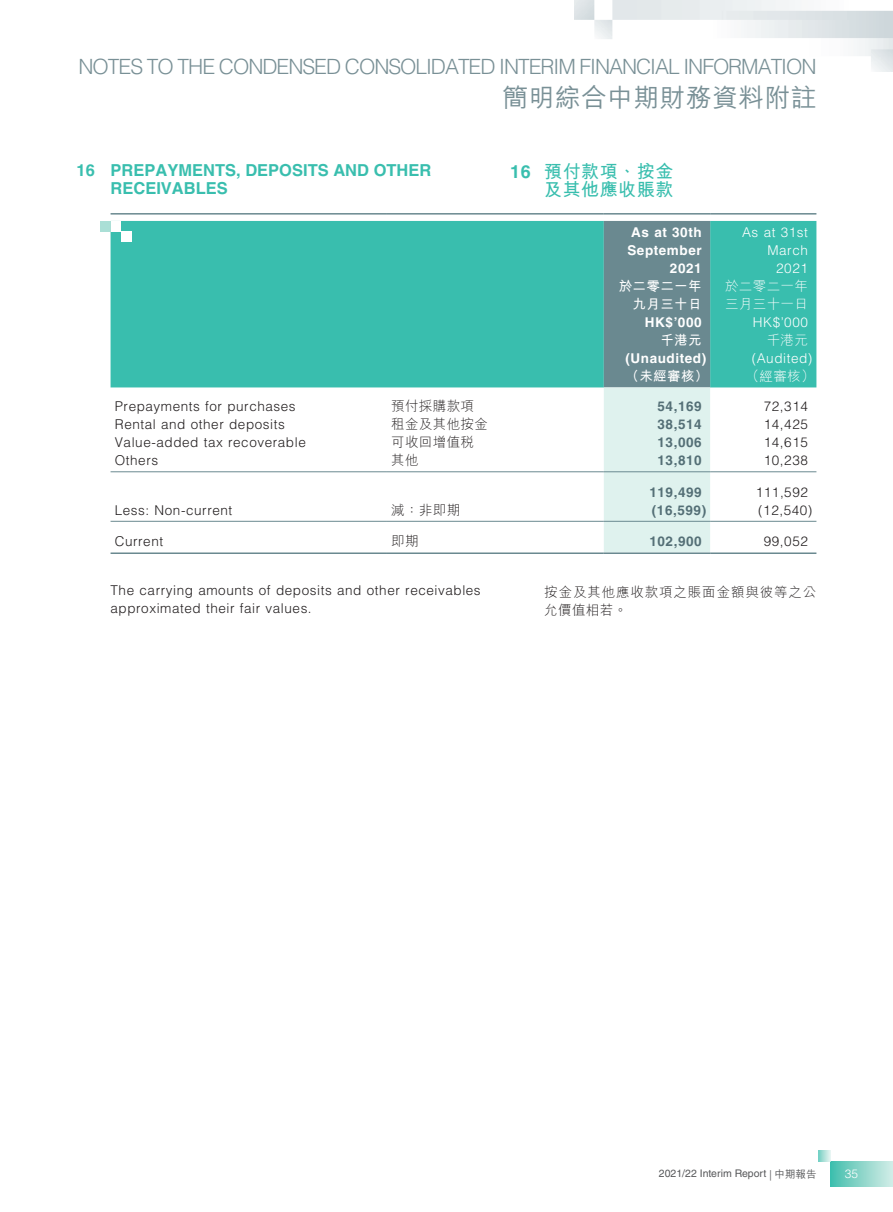
<style>
.page{position:relative;width:893px;height:1212px;background:#fff}
.page>*{position:absolute;margin:0;border:0;box-sizing:border-box;transform-origin:0 0}
.t1{font:500 25.5px "M Hei HK";letter-spacing:.03em;color:#799096}
.t2{font:300 21px "Helvetica LT Std";letter-spacing:-.05em;color:#799096}
._8__標題--C{font:700 18px "M Hei HK";letter-spacing:.03em;color:#39beae}
._3__標題{font:700 16.5px/18px "Helvetica LT Std";color:#39beae}
._1__內文{font:300 13.5px/18px "Helvetica LT Std";letter-spacing:.04em;color:#231f20}
._1__內文-2{font:700 13.5px "Helvetica LT Std";letter-spacing:.04em;color:#546f76}
._1__內文-3{font:700 13.5px "Helvetica LT Std";letter-spacing:.04em;color:#fff}
._1__內文-4{font:300 13.5px "Helvetica LT Std";letter-spacing:.04em;color:#fff}
._6__內文--C{font:300 13.5px "M Hei HK";letter-spacing:.03em;color:#231f20}
._6__內文--C-2{font:300 13.5px/18px "M Hei HK";letter-spacing:.065em;color:#231f20}
._6__內文--C-3{font:700 13.5px "M Hei HK";letter-spacing:.03em;color:#fff}
._6__內文--C-4{font:300 13.5px "M Hei HK";letter-spacing:.03em;color:#fff}
.t3{font:300 12px "Helvetica LT Std";color:#fff}
.t4{font:10.5px "Helvetica LT Std";color:#57585a}
.s1{font-family:"Helvetica LT Std"}
.s2{font-weight:300}
.s3{font-family:"M Hei HK";font-weight:500}
</style>
<div class="page">
<img style="left:574px;top:0;width:319px;height:71px">
<div style="left:830px;top:1161px;width:63px;height:25px;background:linear-gradient(to right,#41beac,#d5ede7)"></div>
<svg style="left:819px;top:1150px;width:11px;height:11px"></svg>
<div style="left:111px;top:221px;width:705px;height:166px;background:#39beae"></div>
<svg style="left:604px;top:221px;width:106px;height:331px;background:#a3bcbe"></svg>
<hr style="left:111px;top:213px;width:276px;height:2px;background:#6a8990">
<hr style="left:387px;top:213px;width:217px;height:2px;background:#6a8990">
<hr style="left:604px;top:213px;width:106px;height:2px;background:#6a8990">
<hr style="left:710px;top:213px;width:106px;height:2px;background:#6a8990">
<hr style="left:111px;top:471px;width:276px;height:1px;background:#6a8990">
<hr style="left:387px;top:471px;width:217px;height:1px;background:#6a8990">
<hr style="left:604px;top:471px;width:106px;height:1px;background:#6a8990">
<hr style="left:710px;top:471px;width:106px;height:1px;background:#6a8990">
<hr style="left:111px;top:521px;width:276px;height:1px;background:#6a8990">
<hr style="left:387px;top:521px;width:217px;height:1px;background:#6a8990">
<hr style="left:604px;top:521px;width:106px;height:1px;background:#6a8990">
<hr style="left:710px;top:521px;width:106px;height:1px;background:#6a8990">
<hr style="left:111px;top:552px;width:276px;height:2px;background:#6a8990">
<hr style="left:387px;top:552px;width:217px;height:2px;background:#6a8990">
<hr style="left:604px;top:552px;width:106px;height:2px;background:#6a8990">
<hr style="left:710px;top:552px;width:106px;height:2px;background:#6a8990">
<div style="left:110px;top:221px;width:11px;height:10px;background:#fff"></div>
<div style="left:100px;top:221px;width:10px;height:10px;background:#aadfd6"></div>
<div style="left:121px;top:231px;width:10px;height:11px;background:#fff"></div>
<h2 class="t2" style="left:79px;top:53px;width:739px">NOTES TO THE CONDENSED CONSOLIDATED INTERIM FINANCIAL INFORMATION</h2>
<h1 class="t1" style="left:503px;top:79px;width:315px">簡明綜合中期財務資料附註</h1>
<p class="_3__標題" style="left:111px;top:161px;width:322px;text-indent:-34px">16 PREPAYMENTS, DEPOSITS AND OTHER<br>RECEIVABLES</p>
<p class="_8__標題--C" style="left:510px;top:158px;width:165px"><span class="s1">16</span> 預付款項、按金</p>
<p class="_8__標題--C" style="left:544px;top:176px;width:131px">及其他應收賬款</p>
<p class="_1__內文-3" style="left:631px;top:224px;width:72px">As at 30th</p>
<p class="_1__內文-3" style="left:627px;top:242px;width:76px">September</p>
<p class="_1__內文-3" style="left:670px;top:260px;width:33px">2021</p>
<p class="_6__內文--C-3" style="left:619px;top:276px;width:84px">於二零二一年</p>
<p class="_6__內文--C-3" style="left:633px;top:294px;width:71px">九月三十日</p>
<p class="_1__內文-4" style="left:742px;top:224px;width:67px">As at 31st</p>
<p class="_1__內文-4" style="left:767px;top:242px;width:42px">March</p>
<p class="_1__內文-4" style="left:776px;top:260px;width:33px">2021</p>
<p class="_6__內文--C-4" style="left:725px;top:279px;width:84px">於二零二一年</p>
<p class="_6__內文--C-4" style="left:725px;top:297px;width:84px">三月三十一日</p>
<p class="_1__內文-3" style="left:645px;top:314px;width:58px">HK$’000</p>
<p class="_1__內文-4" style="left:753px;top:314px;width:57px">HK$’000</p>
<p class="_6__內文--C-3" style="left:660px;top:330px;width:43px">千港元</p>
<p class="_6__內文--C-4" style="left:767px;top:333px;width:43px">千港元</p>
<p class="_1__內文-3" style="left:625px;top:350px;width:82px">(Unaudited)</p>
<p class="_1__內文-4" style="left:752px;top:350px;width:62px">(Audited)</p>
<p class="_6__內文--C-3" style="left:625px;top:366px;width:84px">（未經審核）</p>
<p class="_6__內文--C-4" style="left:746px;top:369px;width:71px">（經審核）</p>
<p class="_1__內文" style="left:115px;top:397px;width:182px">Prepayments for purchases</p>
<p class="_6__內文--C" style="left:391px;top:399px;width:84px">預付採購款項</p>
<p class="_1__內文-2" style="left:657px;top:398px;width:46px">54,169</p>
<p class="_1__內文" style="left:764px;top:397px;width:46px">72,314</p>
<p class="_1__內文" style="left:115px;top:415px;width:172px">Rental and other deposits</p>
<p class="_6__內文--C" style="left:391px;top:417px;width:98px">租金及其他按金</p>
<p class="_1__內文-2" style="left:657px;top:416px;width:46px">38,514</p>
<p class="_1__內文" style="left:764px;top:415px;width:46px">14,425</p>
<p class="_1__內文" style="left:115px;top:433px;width:193px">Value-added tax recoverable</p>
<p class="_6__內文--C" style="left:391px;top:435px;width:84px">可收回增值稅</p>
<p class="_1__內文-2" style="left:657px;top:434px;width:46px">13,006</p>
<p class="_1__內文" style="left:764px;top:433px;width:46px">14,615</p>
<p class="_1__內文" style="left:115px;top:451px;width:45px">Others</p>
<p class="_6__內文--C" style="left:391px;top:453px;width:29px">其他</p>
<p class="_1__內文-2" style="left:657px;top:452px;width:46px">13,810</p>
<p class="_1__內文" style="left:764px;top:451px;width:46px">10,238</p>
<p class="_1__內文-2" style="left:649px;top:484px;width:54px">119,499</p>
<p class="_1__內文" style="left:756px;top:483px;width:54px">111,592</p>
<p class="_1__內文" style="left:115px;top:501px;width:119px">Less: Non-current</p>
<p class="_6__內文--C" style="left:391px;top:503px;width:71px">減：非即期</p>
<p class="_1__內文-2" style="left:652px;top:502px;width:56px">(16,599)</p>
<p class="_1__內文" style="left:758px;top:501px;width:56px">(12,540)</p>
<p class="_1__內文" style="left:115px;top:532px;width:50px">Current</p>
<p class="_6__內文--C" style="left:391px;top:534px;width:29px">即期</p>
<p class="_1__內文-2" style="left:649px;top:533px;width:54px">102,900</p>
<p class="_1__內文" style="left:764px;top:532px;width:46px">99,052</p>
<p class="_1__內文" style="left:111px;top:581px;width:372px">The carrying amounts of deposits and other receivables approximated their fair values.</p>
<p class="_6__內文--C-2" style="left:544px;top:582px;width:274px">按金及其他應收款項之賬面金額與彼等之公允價值相若。</p>
<p class="t4" style="left:659px;top:1167px;width:159px">2021/22 Interim Report <span class="s2">|</span> <span class="s3">中期報告</span></p>
<p class="t3" style="left:845px;top:1166px;width:15px">35</p>
</div>
